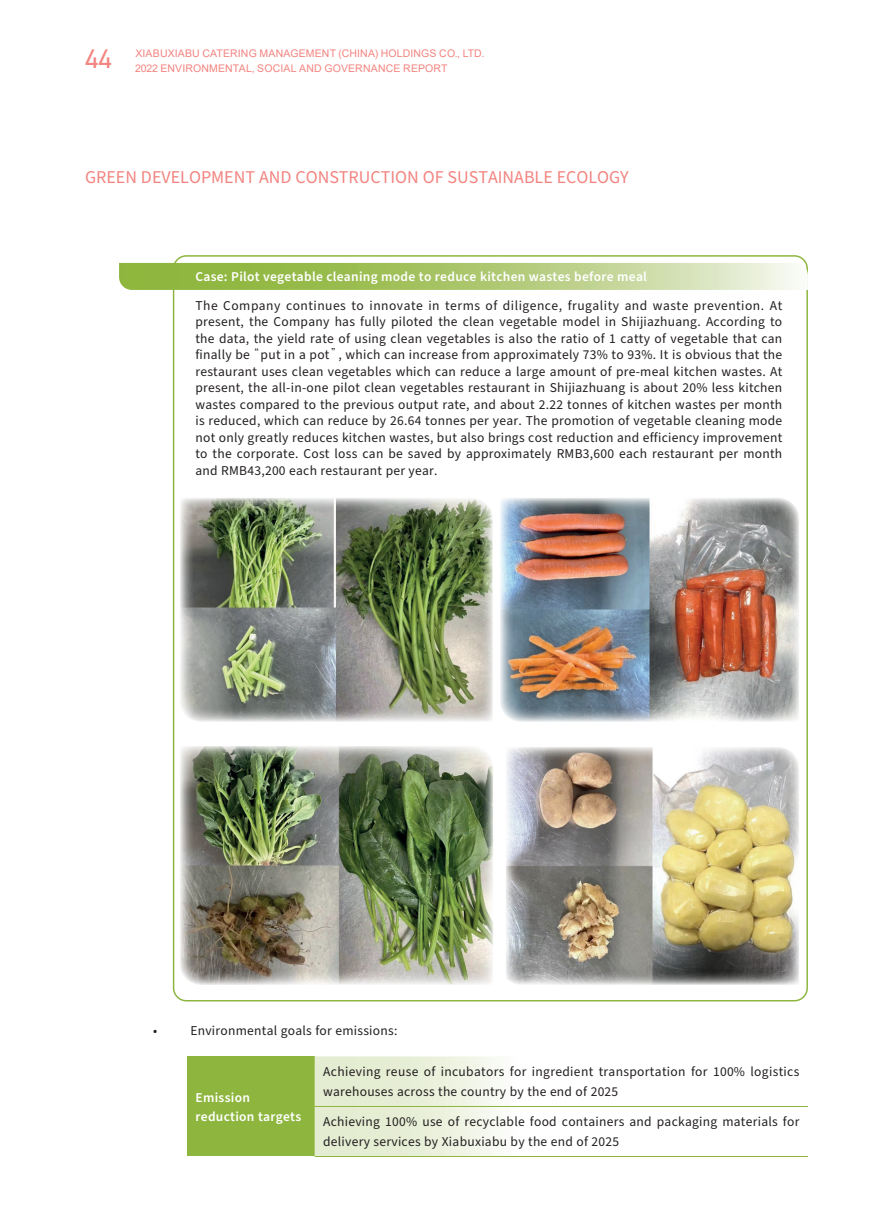
<style>
.page{position:relative;width:893px;height:1212px;background:#fff}
.page>*{position:absolute;margin:0;border:0;box-sizing:border-box;transform-origin:0 0}
.t1{font:27px "DIN2014";color:#f38480}
.t2{font:18px "Source Sans Pro";color:#f38480}
.t3{font:13.5px/16.5px "Source Sans Pro";letter-spacing:.02em;color:#231f20}
.t4{font:600 13.5px/19.5px "Source Sans Pro";letter-spacing:.02em;color:#fff}
.t5{font:10.5px/15px "Arial";letter-spacing:.015em;color:#f38480}
.s1{font-family:"M Hei HK";font-weight:300}
</style>
<div class="page">
<div style="left:187px;top:1056px;width:128px;height:100px;background:#8eb63e"></div>
<svg style="left:315px;top:1056px;width:189px;height:100px;background:#eaf0db"></svg>
<hr style="left:315px;top:1106px;width:493px;height:1px;background:#8eb63e">
<hr style="left:315px;top:1156px;width:493px;height:1px;background:#8eb63e">
<svg style="left:119px;top:263px;width:689px;height:27px;background:#b2cc7a"></svg>
<img style="left:180px;top:498px;width:313px;height:224px">
<img style="left:500px;top:498px;width:299px;height:224px">
<img style="left:180px;top:746px;width:313px;height:239px">
<img style="left:506px;top:747px;width:293px;height:238px">
<h1 class="t1" style="left:85px;top:42px;width:28px">44</h1>
<p class="t5" style="left:135px;top:46px;width:351px">XIABUXIABU CATERING MANAGEMENT (CHINA) HOLDINGS CO., LTD.<br>2022 ENVIRONMENTAL, SOCIAL AND GOVERNANCE REPORT</p>
<h2 class="t2" style="left:85px;top:165px;width:545px">GREEN DEVELOPMENT AND CONSTRUCTION OF SUSTAINABLE ECOLOGY</h2>
<p class="t4" style="left:195px;top:267px;width:453px">Case: Pilot vegetable cleaning mode to reduce kitchen wastes before meal</p>
<p class="t3" style="left:195px;top:298px;width:588px;text-align:justify">The Company continues to innovate in terms of diligence, frugality and waste prevention. At present, the Company has fully piloted the clean vegetable model in Shijiazhuang. According to the data, the yield rate of using clean vegetables is also the ratio of 1 catty of vegetable that can finally be <span class="s1">“</span>put in a pot<span class="s1">”</span>, which can increase from approximately 73% to 93%. It is obvious that the restaurant uses clean vegetables which can reduce a large amount of pre-meal kitchen wastes. At present, the all-in-one pilot clean vegetables restaurant in Shijiazhuang is about 20% less kitchen wastes compared to the previous output rate, and about 2.22 tonnes of kitchen wastes per month is reduced, which can reduce by 26.64 tonnes per year. The promotion of vegetable cleaning mode not only greatly reduces kitchen wastes, but also brings cost reduction and efficiency improvement to the corporate. Cost loss can be saved by approximately RMB3,600 each restaurant per month and RMB43,200 each restaurant per year.</p>
<p class="t3" style="left:153px;top:1022px;width:6px">•</p>
<p class="t3" style="left:190px;top:1022px;width:209px">Environmental goals for emissions:</p>
<p class="t4" style="left:196px;top:1088px;width:107px">Emission reduction targets</p>
<p class="t3" style="left:323px;top:1062px;width:478px;line-height:19.5px">Achieving reuse of incubators for ingredient transportation for 100% logistics warehouses across the country by the end of 2025</p>
<p class="t3" style="left:323px;top:1112px;width:478px;line-height:19.5px">Achieving 100% use of recyclable food containers and packaging materials for delivery services by Xiabuxiabu by the end of 2025</p>
</div>
